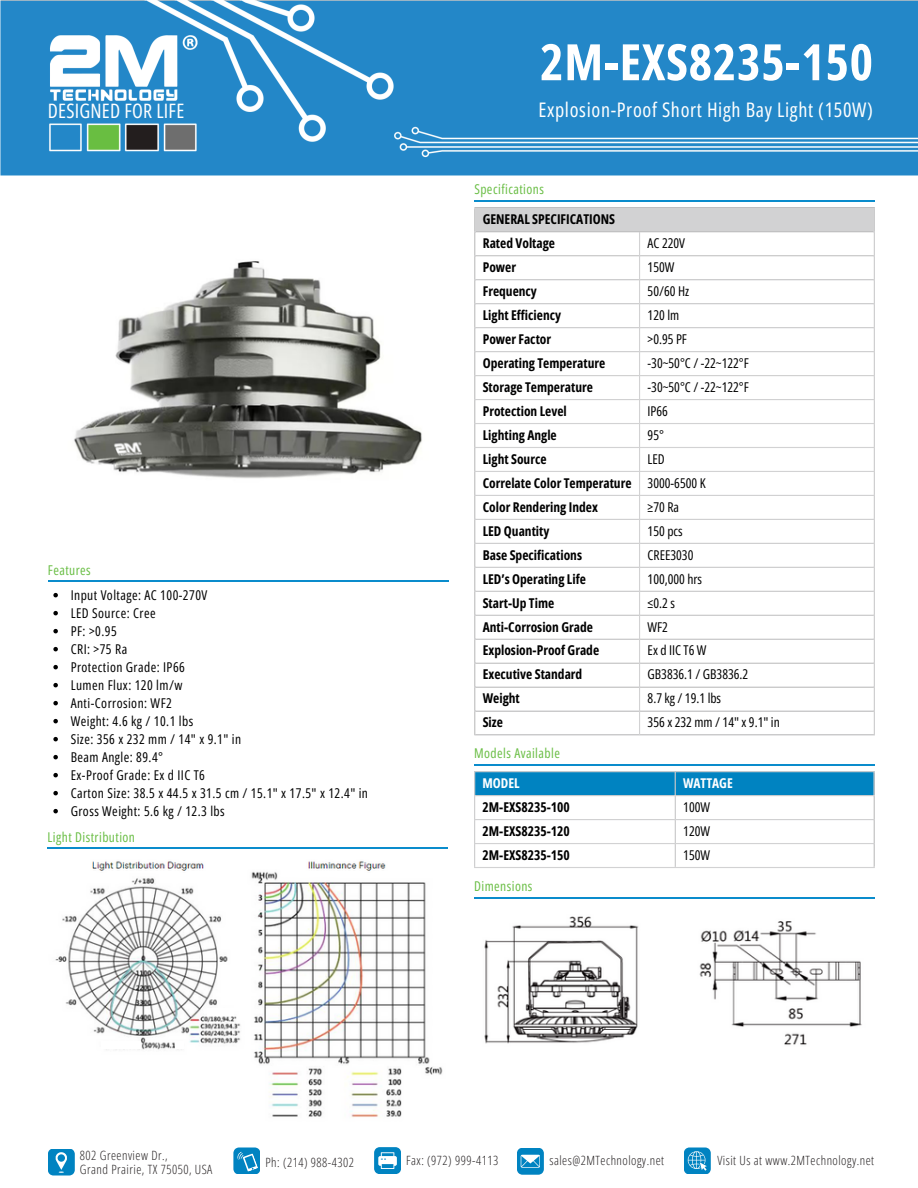
<style>
.page{position:relative;width:918px;height:1188px;background:#fff}
.page>*{position:absolute;margin:0;border:0;box-sizing:border-box;transform-origin:0 0}
.t1{font:700 50.25px "Open Sans Condensed";letter-spacing:.01em;color:#fff}
.t2{font:20.1px "Open Sans Condensed";letter-spacing:.035em;color:#fff}
.t3{font:19.95px "Open Sans Condensed";letter-spacing:.01em;color:#fff}
.t4{font:13.5px "Open Sans Condensed";letter-spacing:.035em;color:#000}
.t5{font:700 13.5px "Open Sans Condensed";color:#000}
.t6{font:13.5px "Open Sans Condensed";color:#000}
.t7{font:13.5px "Open Sans Condensed";letter-spacing:.035em;color:#6abe45}
.t8{font:700 13.5px "Open Sans Condensed";color:#fff}
.t9{font:300 12.75px "Open Sans Condensed";letter-spacing:.04em;color:#231f20}
</style>
<div class="page">
<img style="left:0;top:0;width:918px;height:176px">
<hr style="left:48px;top:580px;width:400px;height:2px;background:#0a8ccc">
<div style="left:475px;top:208px;width:400px;height:24px;background:#d2d2d3"></div>
<hr style="left:474px;top:208px;width:2px;height:526px;background:#d2d2d3">
<hr style="left:639px;top:232px;width:1px;height:502px;background:#d2d2d3">
<hr style="left:874px;top:208px;width:1px;height:526px;background:#d2d2d3">
<hr style="left:474px;top:207px;width:401px;height:1px;background:#d2d2d3">
<hr style="left:474px;top:255px;width:401px;height:1px;background:#d2d2d3">
<hr style="left:474px;top:279px;width:401px;height:1px;background:#d2d2d3">
<hr style="left:474px;top:303px;width:401px;height:1px;background:#d2d2d3">
<hr style="left:474px;top:327px;width:401px;height:1px;background:#d2d2d3">
<hr style="left:474px;top:351px;width:401px;height:1px;background:#d2d2d3">
<hr style="left:474px;top:375px;width:401px;height:1px;background:#d2d2d3">
<hr style="left:474px;top:399px;width:401px;height:1px;background:#d2d2d3">
<hr style="left:474px;top:423px;width:401px;height:1px;background:#d2d2d3">
<hr style="left:474px;top:447px;width:401px;height:1px;background:#d2d2d3">
<hr style="left:474px;top:471px;width:401px;height:1px;background:#d2d2d3">
<hr style="left:474px;top:495px;width:401px;height:1px;background:#d2d2d3">
<hr style="left:474px;top:519px;width:401px;height:1px;background:#d2d2d3">
<hr style="left:474px;top:543px;width:401px;height:1px;background:#d2d2d3">
<hr style="left:474px;top:567px;width:401px;height:1px;background:#d2d2d3">
<hr style="left:474px;top:591px;width:401px;height:1px;background:#d2d2d3">
<hr style="left:474px;top:615px;width:401px;height:1px;background:#d2d2d3">
<hr style="left:474px;top:639px;width:401px;height:1px;background:#d2d2d3">
<hr style="left:474px;top:663px;width:401px;height:1px;background:#d2d2d3">
<hr style="left:474px;top:687px;width:401px;height:1px;background:#d2d2d3">
<hr style="left:474px;top:710px;width:401px;height:2px;background:#d2d2d3">
<hr style="left:474px;top:734px;width:401px;height:2px;background:#d2d2d3">
<hr style="left:48px;top:847px;width:400px;height:2px;background:#0a8ccc">
<hr style="left:474px;top:200px;width:401px;height:2px;background:#0a8ccc">
<hr style="left:474px;top:897px;width:401px;height:1px;background:#0a8ccc">
<img style="left:74px;top:261px;width:348px;height:218px">
<img style="left:484px;top:916px;width:378px;height:129px">
<svg style="left:53px;top:593px;width:5px;height:4px"></svg>
<svg style="left:53px;top:611px;width:5px;height:4px"></svg>
<svg style="left:53px;top:629px;width:5px;height:4px"></svg>
<svg style="left:53px;top:647px;width:5px;height:4px"></svg>
<svg style="left:53px;top:665px;width:5px;height:4px"></svg>
<svg style="left:53px;top:683px;width:5px;height:4px"></svg>
<svg style="left:53px;top:701px;width:5px;height:4px"></svg>
<svg style="left:53px;top:719px;width:5px;height:4px"></svg>
<svg style="left:53px;top:737px;width:5px;height:4px"></svg>
<svg style="left:53px;top:755px;width:5px;height:4px"></svg>
<svg style="left:53px;top:773px;width:5px;height:4px"></svg>
<svg style="left:53px;top:791px;width:5px;height:4px"></svg>
<svg style="left:53px;top:809px;width:5px;height:4px"></svg>
<img style="left:55px;top:861px;width:388px;height:257px">
<div style="left:101px;top:1042px;width:40px;height:7px;background:#fff"></div>
<div style="left:175px;top:1042px;width:9px;height:7px;background:#fff"></div>
<div style="left:207px;top:1008px;width:27px;height:7px;background:#fff"></div>
<svg style="left:48px;top:1149px;width:27px;height:27px"></svg>
<svg style="left:233px;top:1148px;width:27px;height:26px"></svg>
<svg style="left:374px;top:1147px;width:27px;height:27px"></svg>
<svg style="left:517px;top:1148px;width:27px;height:27px"></svg>
<svg style="left:684px;top:1148px;width:27px;height:26px"></svg>
<hr style="left:474px;top:764px;width:401px;height:2px;background:#0a8ccc">
<div style="left:475px;top:772px;width:398px;height:23px;background:#0083c1"></div>
<hr style="left:474px;top:772px;width:1px;height:95px;background:#d2d2d3">
<hr style="left:675px;top:772px;width:1px;height:95px;background:#d2d2d3">
<hr style="left:873px;top:772px;width:2px;height:95px;background:#d2d2d3">
<hr style="left:474px;top:771px;width:401px;height:1px;background:#d2d2d3">
<hr style="left:474px;top:795px;width:401px;height:1px;background:#d2d2d3">
<hr style="left:474px;top:819px;width:401px;height:1px;background:#d2d2d3">
<hr style="left:474px;top:843px;width:401px;height:1px;background:#d2d2d3">
<hr style="left:474px;top:867px;width:401px;height:1px;background:#d2d2d3">
<p class="t3" style="left:48px;top:97px;width:138px">DESIGNED FOR LIFE</p>
<h1 class="t7" style="left:48px;top:560px;width:44px">Features</h1>
<p class="t4" style="left:71px;top:585px;width:138px">Input Voltage: AC 100-270V</p>
<p class="t4" style="left:71px;top:603px;width:86px">LED Source: Cree</p>
<p class="t4" style="left:71px;top:621px;width:48px">PF: &gt;0.95</p>
<p class="t4" style="left:71px;top:639px;width:58px">CRI: &gt;75 Ra</p>
<p class="t4" style="left:71px;top:657px;width:116px">Protection Grade: IP66</p>
<p class="t4" style="left:71px;top:675px;width:113px">Lumen Flux: 120 lm/w</p>
<p class="t4" style="left:71px;top:693px;width:103px">Anti-Corrosion: WF2</p>
<p class="t4" style="left:71px;top:711px;width:124px">Weight: 4.6 kg / 10.1 lbs</p>
<p class="t4" style="left:71px;top:729px;width:172px">Size: 356 x 232 mm / 14" x 9.1" in</p>
<p class="t4" style="left:71px;top:747px;width:94px">Beam Angle: 89.4°</p>
<p class="t4" style="left:71px;top:765px;width:136px">Ex-Proof Grade: Ex d IIC T6</p>
<p class="t4" style="left:71px;top:783px;width:299px">Carton Size: 38.5 x 44.5 x 31.5 cm / 15.1" x 17.5" x 12.4" in</p>
<p class="t4" style="left:71px;top:801px;width:156px">Gross Weight: 5.6 kg / 12.3 lbs</p>
<p class="t7" style="left:48px;top:827px;width:89px">Light Distribution</p>
<p class="t1" style="left:540px;top:27px;width:334px">2M-EXS8235-150</p>
<p class="t2" style="left:538px;top:96px;width:336px">Explosion-Proof Short High Bay Light (150W)</p>
<p class="t7" style="left:474px;top:180px;width:71px">Specifications</p>
<h2 class="t5" style="left:483px;top:210px;width:134px">GENERAL SPECIFICATIONS</h2>
<p class="t5" style="left:483px;top:234px;width:74px">Rated Voltage</p>
<p class="t4" style="left:648px;top:234px;width:39px">AC 220V</p>
<p class="t5" style="left:483px;top:258px;width:35px">Power</p>
<p class="t4" style="left:648px;top:258px;width:28px">150W</p>
<p class="t5" style="left:483px;top:282px;width:56px">Frequency</p>
<p class="t4" style="left:648px;top:282px;width:43px">50/60 Hz</p>
<p class="t5" style="left:483px;top:306px;width:80px">Light Efficiency</p>
<p class="t4" style="left:648px;top:306px;width:33px">120 lm</p>
<p class="t5" style="left:483px;top:330px;width:70px">Power Factor</p>
<p class="t4" style="left:648px;top:330px;width:41px">&gt;0.95 PF</p>
<p class="t5" style="left:483px;top:354px;width:124px">Operating Temperature</p>
<p class="t4" style="left:648px;top:354px;width:103px">-30~50°C / -22~122°F</p>
<p class="t5" style="left:483px;top:378px;width:112px">Storage Temperature</p>
<p class="t4" style="left:648px;top:378px;width:103px">-30~50°C / -22~122°F</p>
<p class="t5" style="left:483px;top:401px;width:86px">Protection Level</p>
<p class="t4" style="left:648px;top:401px;width:22px">IP66</p>
<p class="t5" style="left:483px;top:425px;width:76px">Lighting Angle</p>
<p class="t4" style="left:648px;top:425px;width:18px">95°</p>
<p class="t5" style="left:483px;top:449px;width:65px">Light Source</p>
<p class="t4" style="left:648px;top:449px;width:19px">LED</p>
<p class="t5" style="left:483px;top:473px;width:150px">Correlate Color Temperature</p>
<p class="t6" style="left:648px;top:473px;width:59px">3000-6500 K</p>
<p class="t5" style="left:483px;top:497px;width:117px">Color Rendering Index</p>
<p class="t4" style="left:648px;top:497px;width:33px">≥70 Ra</p>
<p class="t5" style="left:483px;top:521px;width:68px">LED Quantity</p>
<p class="t4" style="left:648px;top:521px;width:37px">150 pcs</p>
<p class="t5" style="left:483px;top:545px;width:101px">Base Specifications</p>
<p class="t6" style="left:648px;top:545px;width:47px">CREE3030</p>
<p class="t5" style="left:483px;top:569px;width:105px">LED’s Operating Life</p>
<p class="t6" style="left:648px;top:569px;width:56px">100,000 hrs</p>
<p class="t5" style="left:483px;top:593px;width:73px">Start-Up Time</p>
<p class="t4" style="left:648px;top:593px;width:29px">≤0.2 s</p>
<p class="t5" style="left:483px;top:617px;width:112px">Anti-Corrosion Grade</p>
<p class="t4" style="left:648px;top:617px;width:22px">WF2</p>
<p class="t5" style="left:483px;top:641px;width:118px">Explosion-Proof Grade</p>
<p class="t4" style="left:648px;top:641px;width:60px">Ex d IIC T6 W</p>
<p class="t5" style="left:483px;top:665px;width:101px">Executive Standard</p>
<p class="t6" style="left:648px;top:665px;width:102px">GB3836.1 / GB3836.2</p>
<p class="t5" style="left:483px;top:689px;width:39px">Weight</p>
<p class="t4" style="left:648px;top:689px;width:75px">8.7 kg / 19.1 lbs</p>
<p class="t5" style="left:483px;top:713px;width:22px">Size</p>
<p class="t6" style="left:648px;top:713px;width:134px">356 x 232 mm / 14" x 9.1" in</p>
<p class="t7" style="left:474px;top:744px;width:87px">Models Available</p>
<p class="t8" style="left:483px;top:774px;width:39px">MODEL</p>
<p class="t8" style="left:683px;top:774px;width:51px">WATTAGE</p>
<p class="t5" style="left:483px;top:798px;width:89px">2M-EXS8235-100</p>
<p class="t4" style="left:683px;top:798px;width:28px">100W</p>
<p class="t5" style="left:483px;top:821px;width:89px">2M-EXS8235-120</p>
<p class="t4" style="left:683px;top:821px;width:28px">120W</p>
<p class="t5" style="left:483px;top:845px;width:89px">2M-EXS8235-150</p>
<p class="t4" style="left:683px;top:845px;width:28px">150W</p>
<p class="t7" style="left:474px;top:877px;width:60px">Dimensions</p>
<p class="t9" style="left:80px;top:1146px;width:89px">802 Greenview Dr.,</p>
<p class="t9" style="left:80px;top:1160px;width:134px">Grand Prairie, TX 75050, USA</p>
<p class="t9" style="left:266px;top:1153px;width:90px">Ph: (214) 988-4302</p>
<p class="t9" style="left:406px;top:1152px;width:94px">Fax: (972) 999-4113</p>
<p class="t9" style="left:549px;top:1152px;width:116px">sales@2MTechnology.net</p>
<p class="t9" style="left:717px;top:1152px;width:158px">Visit Us at www.2MTechnology.net</p>
</div>
